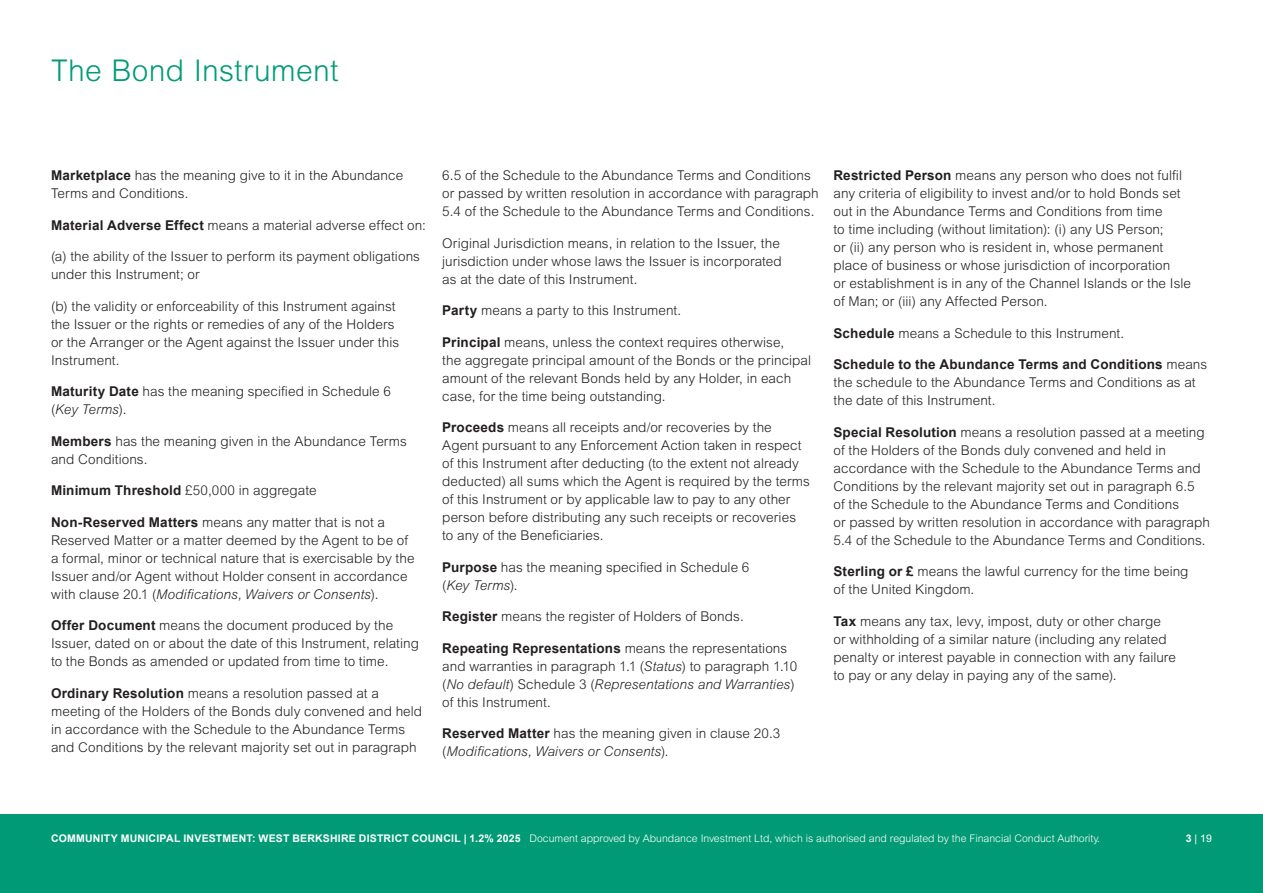
<style>
.page{position:relative;width:1263px;height:893px;background:#fff}
.page>*{position:absolute;margin:0;border:0;box-sizing:border-box;transform-origin:0 0}
.t1{font:300 30px "Arial MT Std";letter-spacing:.01em;color:#009b76}
.Basic{font:300 13.5px/18px "Arial MT Std";letter-spacing:.005em;color:#231f20}
.t2{font:300 10.5px "Arial MT Std";color:#fff}
.t3{font:10.5px "Arial";color:#fff}
.s1{font-family:"Arial";font-weight:700}
.s2{font-style:italic}
.s3{font-weight:700}
</style>
<div class="page">
<div style="left:0;top:814px;width:1263px;height:79px;background:#009b76"></div>
<p class="t1" style="left:51px;top:53px;width:289px">The Bond Instrument</p>
<p class="Basic" style="left:51px;top:166px;width:354px"><span class="s1">Marketplace</span> has the meaning give to it in the Abundance<br>Terms and Conditions.</p>
<p class="Basic" style="left:51px;top:216px;width:376px"><span class="s1">Material Adverse Effect</span> means a material adverse effect on:</p>
<p class="Basic" style="left:51px;top:247px;width:370px">(a) the ability of the Issuer to perform its payment obligations under this Instrument; or</p>
<p class="Basic" style="left:51px;top:297px;width:350px">(b) the validity or enforceability of this Instrument against the Issuer or the rights or remedies of any of the Holders or the Arranger or the Agent against the Issuer under this Instrument.</p>
<p class="Basic" style="left:51px;top:382px;width:342px"><span class="s1">Maturity Date</span> has the meaning specified in Schedule 6 (<span class="s2">Key Terms</span>).</p>
<p class="Basic" style="left:51px;top:432px;width:357px"><span class="s1">Members</span> has the meaning given in the Abundance Terms and Conditions.</p>
<p class="Basic" style="left:51px;top:481px;width:267px"><span class="s1">Minimum Threshold</span> £50,000 in aggregate</p>
<p class="Basic" style="left:51px;top:513px;width:365px"><span class="s1">Non-Reserved Matters</span> means any matter that is not a Reserved Matter or a matter deemed by the Agent to be of a formal, minor or technical nature that is exercisable by the Issuer and/or Agent without Holder consent in accordance with clause 20.1 (<span class="s2">Modifications, Waivers or Consents</span>).</p>
<p class="Basic" style="left:51px;top:616px;width:369px"><span class="s1">Offer Document</span> means the document produced by the<br>Issuer, dated on or about the date of this Instrument, relating to the Bonds as amended or updated from time to time.</p>
<p class="Basic" style="left:51px;top:684px;width:373px"><span class="s1">Ordinary Resolution</span> means a resolution passed at a meeting of the Holders of the Bonds duly convened and held in accordance with the Schedule to the Abundance Terms and Conditions by the relevant majority set out in paragraph</p>
<p class="Basic" style="left:442px;top:166px;width:378px">6.5 of the Schedule to the Abundance Terms and Conditions or passed by written resolution in accordance with paragraph<br>5.4 of the Schedule to the Abundance Terms and Conditions.</p>
<p class="Basic" style="left:442px;top:234px;width:341px">Original Jurisdiction means, in relation to the Issuer, the jurisdiction under whose laws the Issuer is incorporated as at the date of this Instrument.</p>
<p class="Basic" style="left:442px;top:301px;width:240px"><span class="s1">Party</span> means a party to this Instrument.</p>
<p class="Basic" style="left:442px;top:333px;width:370px"><span class="s1">Principal</span> means, unless the context requires otherwise,<br>the aggregate principal amount of the Bonds or the principal amount of the relevant Bonds held by any Holder, in each case, for the time being outstanding.</p>
<p class="Basic" style="left:442px;top:418px;width:369px"><span class="s1">Proceeds</span> means all receipts and/or recoveries by the Agent pursuant to any Enforcement Action taken in respect of this Instrument after deducting (to the extent not already deducted) all sums which the Agent is required by the terms of this Instrument or by applicable law to pay to any other person before distributing any such receipts or recoveries to any of the Beneficiaries.</p>
<p class="Basic" style="left:442px;top:558px;width:309px"><span class="s1">Purpose</span> has the meaning specified in Schedule 6 (<span class="s2">Key Terms</span>).</p>
<p class="Basic" style="left:442px;top:607px;width:303px"><span class="s1">Register</span> means the register of Holders of Bonds.</p>
<p class="Basic" style="left:442px;top:639px;width:356px"><span class="s1">Repeating Representations</span> means the representations and warranties in paragraph 1.1 (<span class="s2">Status</span>) to paragraph 1.10 (<span class="s2">No default</span>) Schedule 3 (<span class="s2">Representations and Warranties</span>) of this Instrument.</p>
<p class="Basic" style="left:442px;top:724px;width:340px"><span class="s1">Reserved Matter</span> has the meaning given in clause 20.3 (<span class="s2">Modifications, Waivers or Consents</span>).</p>
<p class="Basic" style="left:833px;top:166px;width:359px"><span class="s1">Restricted Person</span> means any person who does not fulfil any criteria of eligibility to invest and/or to hold Bonds set out in the Abundance Terms and Conditions from time<br>to time including (without limitation): (i) any US Person;<br>or (ii) any person who is resident in, whose permanent place of business or whose jurisdiction of incorporation<br>or establishment is in any of the Channel Islands or the Isle of Man; or (iii) any Affected Person.</p>
<p class="Basic" style="left:833px;top:324px;width:292px"><span class="s1">Schedule</span> means a Schedule to this Instrument.</p>
<p class="Basic" style="left:833px;top:355px;width:375px"><span class="s1">Schedule to the Abundance Terms and Conditions</span> means the schedule to the Abundance Terms and Conditions as at the date of this Instrument.</p>
<p class="Basic" style="left:833px;top:423px;width:378px"><span class="s1">Special Resolution</span> means a resolution passed at a meeting of the Holders of the Bonds duly convened and held in accordance with the Schedule to the Abundance Terms and Conditions by the relevant majority set out in paragraph 6.5<br>of the Schedule to the Abundance Terms and Conditions<br>or passed by written resolution in accordance with paragraph 5.4 of the Schedule to the Abundance Terms and Conditions.</p>
<p class="Basic" style="left:833px;top:562px;width:357px"><span class="s1">Sterling or £</span> means the lawful currency for the time being of the United Kingdom.</p>
<p class="Basic" style="left:833px;top:612px;width:344px"><span class="s1">Tax</span> means any tax, levy, impost, duty or other charge or withholding of a similar nature (including any related penalty or interest payable in connection with any failure to pay or any delay in paying any of the same).</p>
<p class="t2" style="left:51px;top:832px;width:1050px"><span class="s1">COMMUNITY MUNICIPAL INVESTMENT: WEST BERKSHIRE DISTRICT COUNCIL | 1.2% 2025</span> Document approved by Abundance Investment Ltd, which is authorised and regulated by the Financial Conduct Authority.</p>
<p class="t3" style="left:1186px;top:831px;width:28px"><span class="s3">3</span> | 19</p>
</div>
